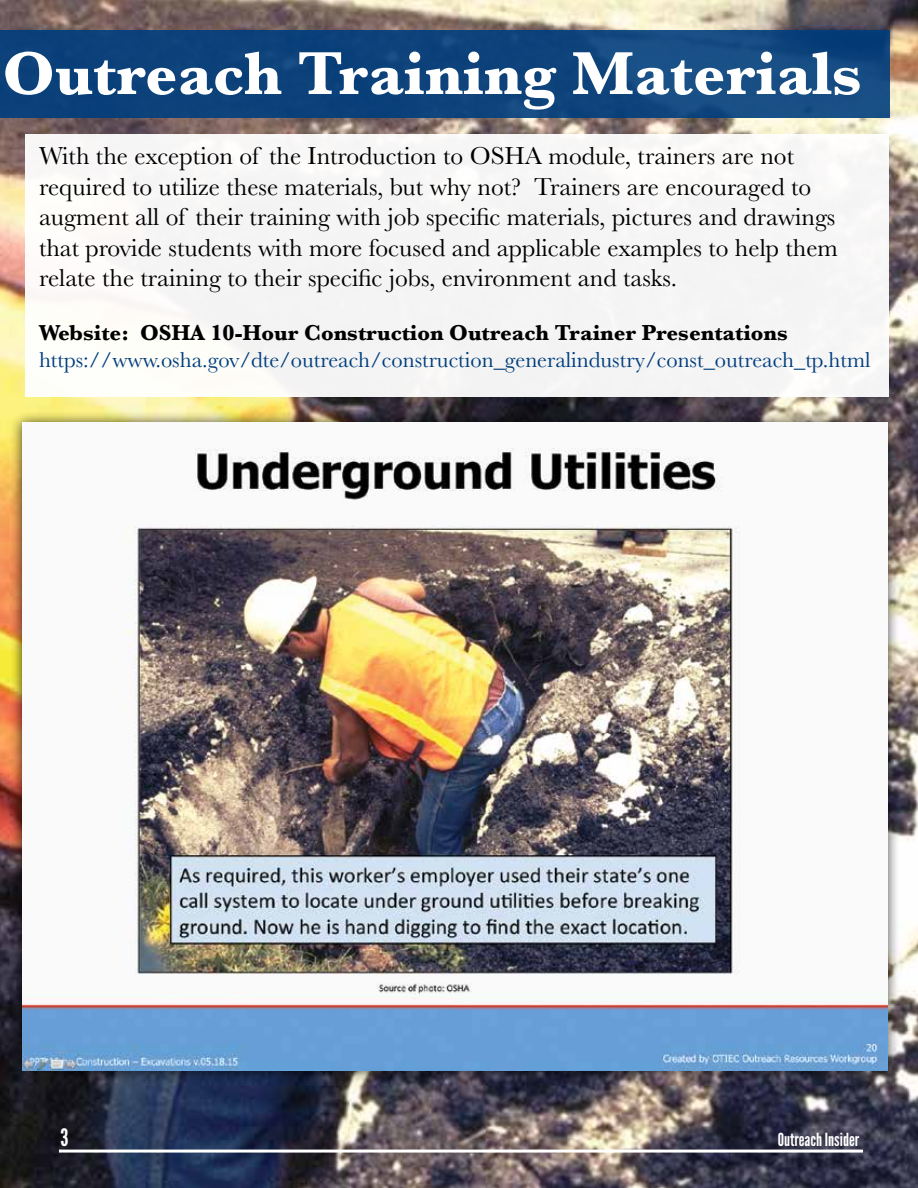
<style>
.page{position:relative;width:918px;height:1188px;background:#fff}
.page>*{position:absolute;margin:0;border:0;box-sizing:border-box;transform-origin:0 0}
.t1{font:700 63px "Baskerville";color:#fff}
.t2{font:25.5px/30.6px "Baskerville";color:#000}
.t3{font:24px "League Gothic";color:#fff}
.t4{font:22.5px "Baskerville";color:#003e7e}
.t5{font:700 22.5px "Baskerville";color:#000}
.t6{font:18px "League Gothic";color:#fff}
</style>
<div class="page">
<img style="left:0;top:0;width:918px;height:1188px">
<hr style="left:59px;top:1150px;width:804px;height:3px;background:#fff">
<div style="left:26px;top:134px;width:864px;height:262px;background:#f6f5f6"></div>
<div style="left:0;top:30px;width:890px;height:88px;background:linear-gradient(to right,#093e78,#154b82)"></div>
<div style="left:10px;top:411px;width:890px;height:673px;background:#000;opacity:.75"></div>
<img style="left:23px;top:423px;width:864px;height:648px">
<h1 class="t1" style="left:2px;top:30px;width:861px">Outreach Training Materials</h1>
<p class="t2" style="left:39px;top:141px;width:801px">With the exception of the Introduction to OSHA module, trainers are not required to utilize these materials, but why not? Trainers are encouraged to augment all of their training with job specific materials, pictures and drawings that provide students with more focused and applicable examples to help them relate the training to their specific jobs, environment and tasks.</p>
<p class="t5" style="left:39px;top:317px;width:750px">Website: OSHA 10-Hour Construction Outreach Trainer Presentations</p>
<p class="t4" style="left:39px;top:346px;width:833px">https://www.osha.gov/dte/outreach/construction_generalindustry/const_outreach_tp.html</p>
<p class="t3" style="left:60px;top:1123px;width:10px">3</p>
<p class="t6" style="left:778px;top:1129px;width:83px">Outreach Insider</p>
</div>
